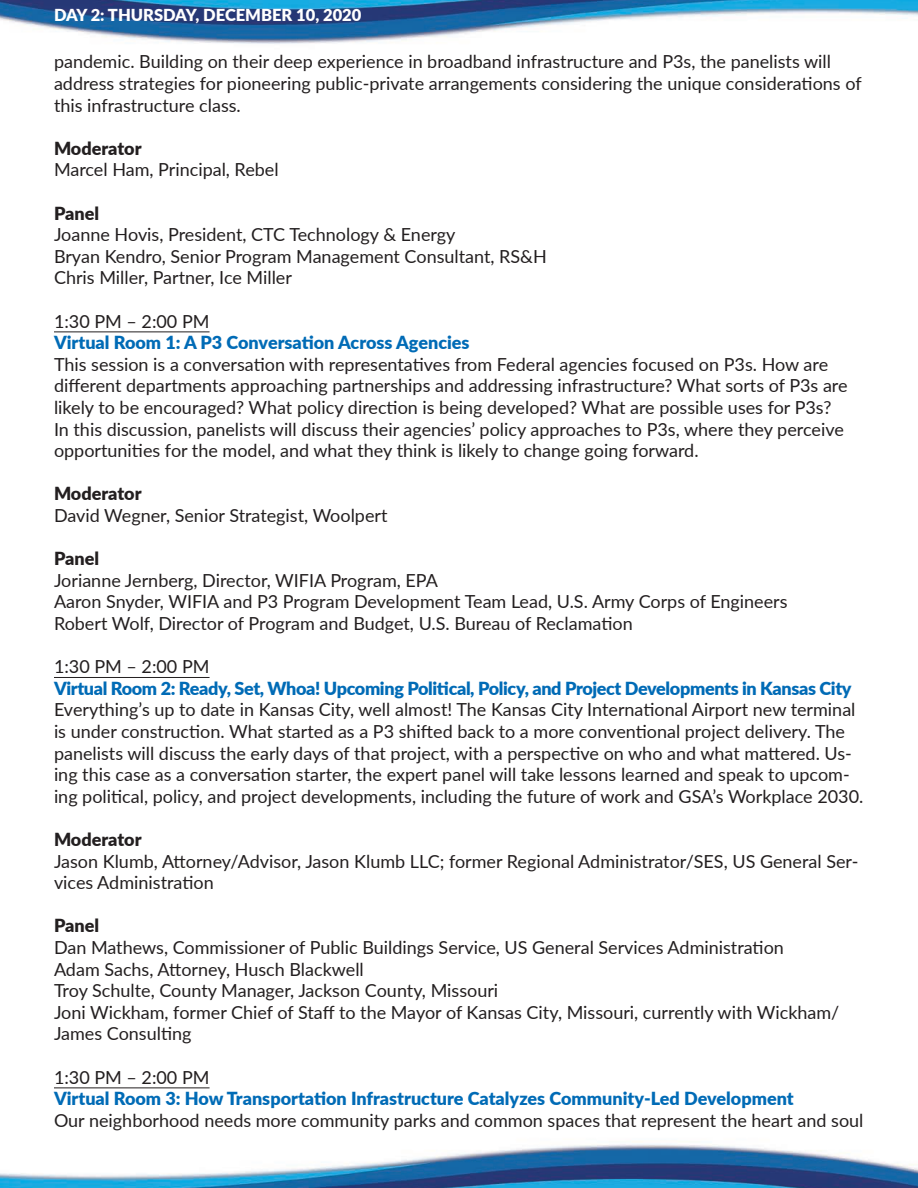
<style>
.page{position:relative;width:918px;height:1188px;background:#fff}
.page>*{position:absolute;margin:0;border:0;box-sizing:border-box;transform-origin:0 0}
.t1{font:18px/21.6px "Lato";color:#231f20}
.t2{font:900 18px "Lato";letter-spacing:-.01em;color:#006bb6}
.t3{font:900 18px "Lato";color:#231f20}
.t4{font:900 16.5px "Lato";color:#fff}
</style>
<div class="page">
<img style="left:0;top:0;width:918px;height:1188px">
<hr style="left:54px;top:331px;width:156px;height:1px;background:#231f20">
<hr style="left:54px;top:677px;width:156px;height:1px;background:#231f20">
<hr style="left:54px;top:1087px;width:156px;height:1px;background:#231f20">
<p class="t4" style="left:54px;top:3px;width:309px">DAY 2: THURSDAY, DECEMBER 10, 2020</p>
<p class="t1" style="left:54px;top:50px;width:809px">pandemic. Building on their deep experience in broadband infrastructure and P3s, the panelists will address strategies for pioneering public-private arrangements considering the unique considerations of this infrastructure class.</p>
<p class="t3" style="left:54px;top:135px;width:89px">Moderator</p>
<p class="t1" style="left:54px;top:158px;width:226px">Marcel Ham, Principal, Rebel</p>
<p class="t3" style="left:54px;top:200px;width:47px">Panel</p>
<p class="t1" style="left:54px;top:223px;width:403px">Joanne Hovis, President, CTC Technology &amp; Energy</p>
<p class="t1" style="left:54px;top:245px;width:494px">Bryan Kendro, Senior Program Management Consultant, RS&amp;H</p>
<p class="t1" style="left:54px;top:266px;width:240px">Chris Miller, Partner, Ice Miller</p>
<p class="t1" style="left:54px;top:310px;width:157px">1:30 PM – 2:00 PM</p>
<p class="t2" style="left:54px;top:329px;width:417px">Virtual Room 1: A P3 Conversation Across Agencies</p>
<p class="t1" style="left:54px;top:353px;width:795px">This session is a conversation with representatives from Federal agencies focused on P3s. How are different departments approaching partnerships and addressing infrastructure? What sorts of P3s are likely to be encouraged? What policy direction is being developed? What are possible uses for P3s?<br>In this discussion, panelists will discuss their agencies’ policy approaches to P3s, where they perceive opportunities for the model, and what they think is likely to change going forward.</p>
<p class="t3" style="left:54px;top:480px;width:89px">Moderator</p>
<p class="t1" style="left:54px;top:504px;width:335px">David Wegner, Senior Strategist, Woolpert</p>
<p class="t3" style="left:54px;top:545px;width:47px">Panel</p>
<p class="t1" style="left:54px;top:569px;width:386px">Jorianne Jernberg, Director, WIFIA Program, EPA</p>
<p class="t1" style="left:54px;top:590px;width:735px">Aaron Snyder, WIFIA and P3 Program Development Team Lead, U.S. Army Corps of Engineers</p>
<p class="t1" style="left:54px;top:612px;width:580px">Robert Wolf, Director of Program and Budget, U.S. Bureau of Reclamation</p>
<p class="t1" style="left:54px;top:655px;width:157px">1:30 PM – 2:00 PM</p>
<p class="t2" style="left:54px;top:675px;width:799px">Virtual Room 2: Ready, Set, Whoa! Upcoming Political, Policy, and Project Developments in Kansas City</p>
<p class="t1" style="left:54px;top:698px;width:811px">Everything’s up to date in Kansas City, well almost! The Kansas City International Airport new terminal is under construction. What started as a P3 shifted back to a more conventional project delivery. The panelists will discuss the early days of that project, with a perspective on who and what mattered. Us&shy;ing this case as a conversation starter, the expert panel will take lessons learned and speak to upcom&shy;ing political, policy, and project developments, including the future of work and GSA’s Workplace 2030.</p>
<p class="t3" style="left:54px;top:826px;width:89px">Moderator</p>
<p class="t1" style="left:54px;top:850px;width:806px">Jason Klumb, Attorney/Advisor, Jason Klumb LLC; former Regional Administrator/SES, US General Ser&shy;vices Administration</p>
<p class="t3" style="left:54px;top:912px;width:47px">Panel</p>
<p class="t1" style="left:54px;top:936px;width:731px">Dan Mathews, Commissioner of Public Buildings Service, US General Services Administration</p>
<p class="t1" style="left:54px;top:958px;width:311px">Adam Sachs, Attorney, Husch Blackwell</p>
<p class="t1" style="left:54px;top:979px;width:446px">Troy Schulte, County Manager, Jackson County, Missouri</p>
<p class="t1" style="left:54px;top:1001px;width:787px">Joni Wickham, former Chief of Staff to the Mayor of Kansas City, Missouri, currently with Wickham/<br>James Consulting</p>
<p class="t1" style="left:54px;top:1066px;width:157px">1:30 PM – 2:00 PM</p>
<p class="t2" style="left:54px;top:1085px;width:741px">Virtual Room 3: How Transportation Infrastructure Catalyzes Community-Led Development</p>
<p class="t1" style="left:54px;top:1109px;width:811px">Our neighborhood needs more community parks and common spaces that represent the heart and soul</p>
</div>
